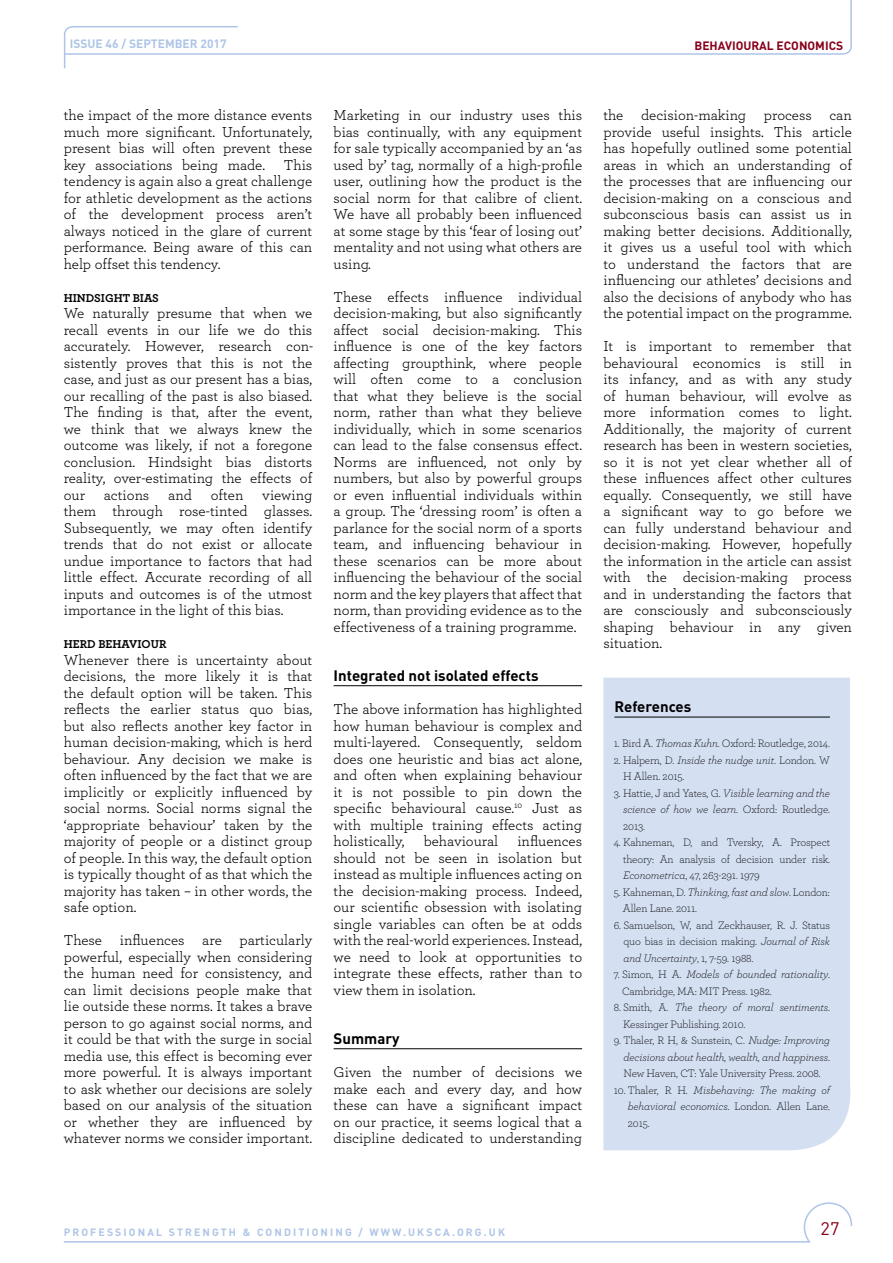
<style>
.page{position:relative;width:893px;height:1263px;background:#fff}
.page>*{position:absolute;margin:0;border:0;box-sizing:border-box;transform-origin:0 0}
.t1{font:18px "DIN";color:#87001b}
.t2{font:15px/16.5px "Archer";color:#000;text-align:justify}
.t3{font:700 15px "DIN";color:#000}
.t4{font:700 12px "Archer";color:#000}
.t5{font:700 12px "DIN";color:#aec5e7}
.t6{font:700 12px "DIN";color:#87001b}
.t7{font:300 11.25px/16.5px "Archer";letter-spacing:-.01em;color:#000}
.t8{font:italic 300 11.25px/16.5px "Archer";letter-spacing:-.01em;color:#000;text-align:justify}
.t9{font:700 10.5px "DIN";letter-spacing:.2em;color:#aec5e7}
.s1{font-style:italic}
.s2{font-style:normal}
</style>
<div class="page">
<svg style="left:63px;top:1202px;width:790px;height:41px"></svg>
<svg style="left:63px;top:0;width:789px;height:69px"></svg>
<hr style="left:334px;top:685px;width:248px;height:1px;background:#000">
<hr style="left:334px;top:1048px;width:248px;height:1px;background:#000">
<div style="left:603px;top:678px;width:248px;height:472px;background:#d4dff2"></div>
<hr style="left:614px;top:717px;width:216px;height:1px;background:#000">
<p class="t5" style="left:70px;top:36px;width:158px">ISSUE 46 / SEPTEMBER 2017</p>
<p class="t6" style="left:694px;top:38px;width:150px">BEHAVIOURAL ECONOM ICS</p>
<p class="t2" style="left:64px;top:106px;width:250px">the impact of the more distance events much more significant. Unfortunately, present bias will often prevent these key associations being made.</p>
<p class="t2" style="left:64px;top:156px;width:250px;text-indent:220px">This tendency is again also a great challenge for athletic development as the actions of the development process aren’t always noticed in the glare of current performance. Being aware of this can help offset this tendency.</p>
<p class="t4" style="left:64px;top:290px;width:18px">HINDSIGHT</p>
<p class="t4" style="left:133px;top:290px;width:7px">BIAS</p>
<p class="t2" style="left:64px;top:304px;width:251px">We naturally presume that when we recall events in our life we do this accurately. However, research con&shy;sistently proves that this is not the case, and just as our present has a bias, our recalling of the past is also biased.<br>The finding is that, after the event, we think that we always knew the outcome was likely, if not a foregone conclusion. Hindsight bias distorts reality, over-estimating the effects of our</p>
<p class="t2" style="left:104px;top:486px;width:47px">actions</p>
<p class="t2" style="left:168px;top:486px;width:25px">and</p>
<p class="t2" style="left:211px;top:486px;width:34px">often</p>
<p class="t2" style="left:64px;top:486px;width:250px;text-indent:199px">viewing them through rose-tinted glasses.<br>Subsequently, we may often identify trends that do not exist or allocate undue importance to factors that had little effect. Accurate recording of all inputs and outcomes is of the utmost importance in the light of this bias.</p>
<p class="t4" style="left:64px;top:636px;width:18px">HERD</p>
<p class="t4" style="left:98px;top:636px;width:8px">BEHAVIOUR</p>
<p class="t2" style="left:64px;top:651px;width:250px">Whenever there is uncertainty about decisions, the more likely it is that the default option will be taken. This reflects the earlier status quo bias, but also reflects another key factor in human decision-making, which is herd behaviour. Any decision we make is often influenced by the fact that we are implicitly or explicitly influenced by social norms. Social norms signal the ‘appropriate behaviour’ taken by the majority of people or a distinct group of people. In this way, the default option is typically thought of as that which the majority has taken – in other words, the safe option.</p>
<p class="t2" style="left:64px;top:931px;width:250px">These influences are particularly powerful, especially when considering the human need for consistency, and can limit decisions people make that lie outside these norms. It takes a brave person to go against social norms, and it could be that with the surge in social media use, this effect is becoming ever more powerful. It is always important to ask whether our decisions are solely based on our analysis of the situation or whether they are influenced by whatever norms we consider important.</p>
<p class="t2" style="left:334px;top:106px;width:250px">Marketing in our industry uses this bias continually, with any equipment for sale typically accompanied by an ‘as used by’ tag, normally of a high-profile user, outlining how the product is the social norm for that calibre of client.<br>We have all probably been influenced at some stage by this ‘fear of losing out’ mentality and not using what others are using.</p>
<p class="t2" style="left:334px;top:288px;width:250px">These effects influence individual decision-making, but also significantly affect social decision-making. This influence is one of the key factors affecting groupthink, where people will often come to a conclusion that what they believe is the social norm, rather than what they believe individually, which in some scenarios can lead to the false consensus effect.<br>Norms are influenced, not only by numbers, but also by powerful groups or even influential individuals within a group. The ‘dressing room’ is often a parlance for the social norm of a sports team, and influencing behaviour in these scenarios can be more about influencing the behaviour of the social norm and the key players that affect that norm, than providing evidence as to the effectiveness of a training programme.</p>
<p class="t3" style="left:334px;top:666px;width:206px">Integrated not isolated effects</p>
<p class="t2" style="left:334px;top:700px;width:250px">The above information has highlighted how human behaviour is complex and multi-layered. Consequently, seldom does one heuristic and bias act alone, and often when explaining behaviour it is not possible to pin down the specific behavioural cause.<sup>10</sup> Just as with multiple training effects acting holistically,</p>
<p class="t2" style="left:334px;top:832px;width:250px;text-indent:184px">influences should not be seen in isolation but instead as multiple influences acting on the decision-making process. Indeed, our scientific obsession with isolating single variables can often be at odds with the real-world experiences. Instead, we need to look at opportunities to integrate these effects, rather than to view them in isolation.</p>
<p class="t3" style="left:334px;top:1029px;width:67px">Summary</p>
<p class="t2" style="left:334px;top:1063px;width:250px">Given the number of decisions we make each and every day, and how these can have a significant impact on our practice, it seems logical that a discipline dedicated to understanding</p>
<p class="t2" style="left:424px;top:832px;width:76px">behavioural</p>
<p class="t2" style="left:603px;top:106px;width:250px">the decision-making process can provide useful insights. This article has hopefully outlined some potential areas in which an understanding of the processes that are influencing our decision-making on a conscious and subconscious basis can assist us in making better decisions. Additionally, it gives us a useful tool with which to understand the factors that are influencing our athletes’ decisions and also the decisions of anybody who has the potential impact on the programme.</p>
<p class="t2" style="left:603px;top:337px;width:250px">It is important to remember that behavioural economics is still in its infancy, and as with any study of human behaviour, will evolve as more information comes to light.<br>Additionally, the majority of current research has been in western societies, so it is not yet clear whether all of these influences affect other cultures equally. Consequently, we still have a significant way to go before we can fully understand behaviour and decision-making. However, hopefully the information in the article can assist with the decision-making process and in understanding the factors that are consciously and subconsciously shaping behaviour in any given situation.</p>
<p class="t3" style="left:614px;top:697px;width:78px">References</p>
<p class="t7" style="left:614px;top:735px;width:218px">1. Bird A. <span class="s1">Thomas Kuhn</span>. Oxford: Routledge, 2014.</p>
<p class="t7" style="left:623px;top:751px;width:209px;text-indent:-9px">2. Halpern, D. <span class="s1">Inside the nudge unit</span>. London. W<br>H Allen. 2015.</p>
<p class="t7" style="left:623px;top:784px;width:208px;text-align:justify;text-indent:-9px">3. Hattie, J and Yates, G. <span class="s1">Visible learning and the science of how we learn</span>. Oxford: Routledge.<br>2013.</p>
<p class="t7" style="left:623px;top:834px;width:208px;text-align:justify;text-indent:-9px">4. Kahneman, D, and Tversky, A. Prospect theory: An analysis of decision under risk.<br><span class="s1">Econometrica</span>, 47, 263-291. 1979</p>
<p class="t7" style="left:623px;top:883px;width:209px;text-indent:-9px">5. Kahneman, D. <span class="s1">Thinking, fast and slow</span>. London:<br>Allen Lane. 2011.</p>
<p class="t7" style="left:623px;top:916px;width:208px;text-align:justify;text-indent:-10px">6. Samuelson, W, and Zeckhauser, R. J. Status quo bias in decision making. <span class="s1">Journal of Risk and Uncertainty</span>, 1, 7-59. 1988.</p>
<p class="t7" style="left:622px;top:966px;width:209px;text-indent:-8px">7. Simon, H A. <span class="s1">Models of bounded rationality</span>.<br>Cambridge, MA: MIT Press. 1982.</p>
<p class="t7" style="left:623px;top:999px;width:208px;text-indent:-9px">8. Smith, A. <span class="s1">The theory of moral sentiments</span>.<br>Kessinger Publishing. 2010.</p>
<p class="t7" style="left:623px;top:1032px;width:208px;text-align:justify;text-indent:-10px">9. Thaler, R H, &amp; Sunstein, C. <span class="s1">Nudge: Improving decisions about health, wealth, and happiness</span>.<br>New Haven, CT: Yale University Press. 2008.</p>
<p class="t8" style="left:628px;top:1081px;width:204px;text-indent:-14px"><span class="s2">10. Thaler, R H.</span> Misbehaving: The making of behavioral economics<span class="s2">. London. Allen Lane.<br>2015.</span></p>
<p class="t9" style="left:64px;top:1225px;width:443px">PROFESSIONAL STRENGTH &amp; CONDITIONING / WWW.UKSCA.ORG.UK</p>
<p class="t1" style="left:821px;top:1217px;width:20px">27</p>
</div>
